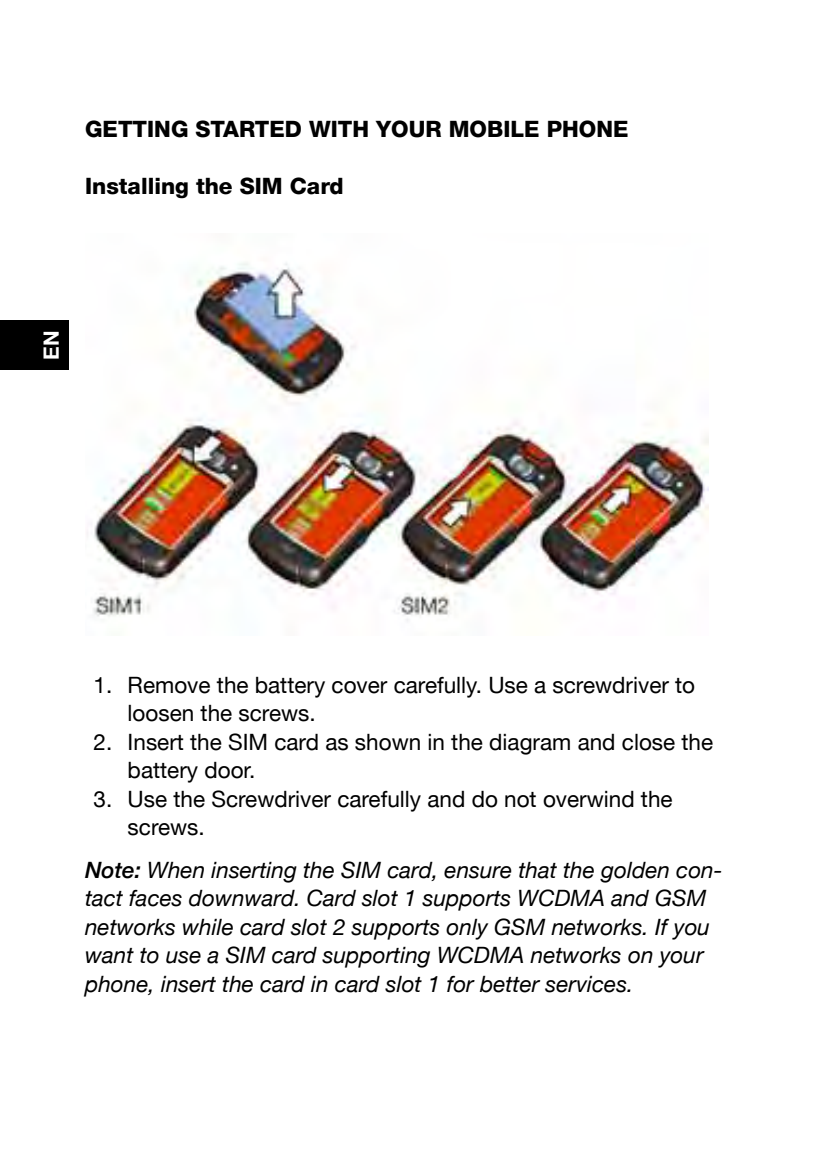
<style>
.page{position:relative;width:817px;height:1157px;background:#fff}
.page>*{position:absolute;margin:0;border:0;box-sizing:border-box;transform-origin:0 0}
.t1{font:italic 22.5px/28.5px "Helvetica Neue LT";color:#000}
.t2{font:22.5px/28.5px "Helvetica Neue LT";color:#000}
.t3{font:800 22.5px "Helvetica Neue LT";color:#000}
.t4{font:700 21px "Helvetica Neue LT";color:#fff}
.s1{font-weight:500}
</style>
<div class="page">
<div style="left:0;top:320px;width:69px;height:49px;background:#000"></div>
<img style="left:87px;top:263px;width:621px;height:358px">
<p class="t3" style="left:85px;top:115px;width:33px">GETTING</p>
<p class="t3" style="left:195px;top:115px;width:32px">STARTED</p>
<p class="t3" style="left:309px;top:115px;width:287px">WITH YOUR MOBILE PHONE</p>
<p class="t3" style="left:85px;top:172px;width:260px">INSTALLING THE SIM CARD</p>
<p class="t4" style="left:38px;top:360px;width:31px;rotate:-90deg">EN</p>
<p class="t2" style="left:128px;top:670px;width:569px;text-indent:-34px">1. Remove the battery cover carefully. Use a screwdriver to loosen the screws.</p>
<p class="t2" style="left:128px;top:727px;width:587px;text-indent:-34px">2. Insert the SIM card as shown in the diagram and close the battery door.</p>
<p class="t2" style="left:128px;top:784px;width:546px;text-indent:-34px">3. Use the Screwdriver carefully and do not overwind the screws.</p>
<p class="t1" style="left:85px;top:855px;width:638px"><span class="s1">Note:</span> When inserting the SIM card, ensure that the golden con&shy;tact faces downward. Card slot 1 supports WCDMA and GSM networks while card slot 2 supports only GSM networks. If you want to use a SIM card supporting WCDMA networks on your phone, insert the card in card slot 1 for better services.</p>
</div>
